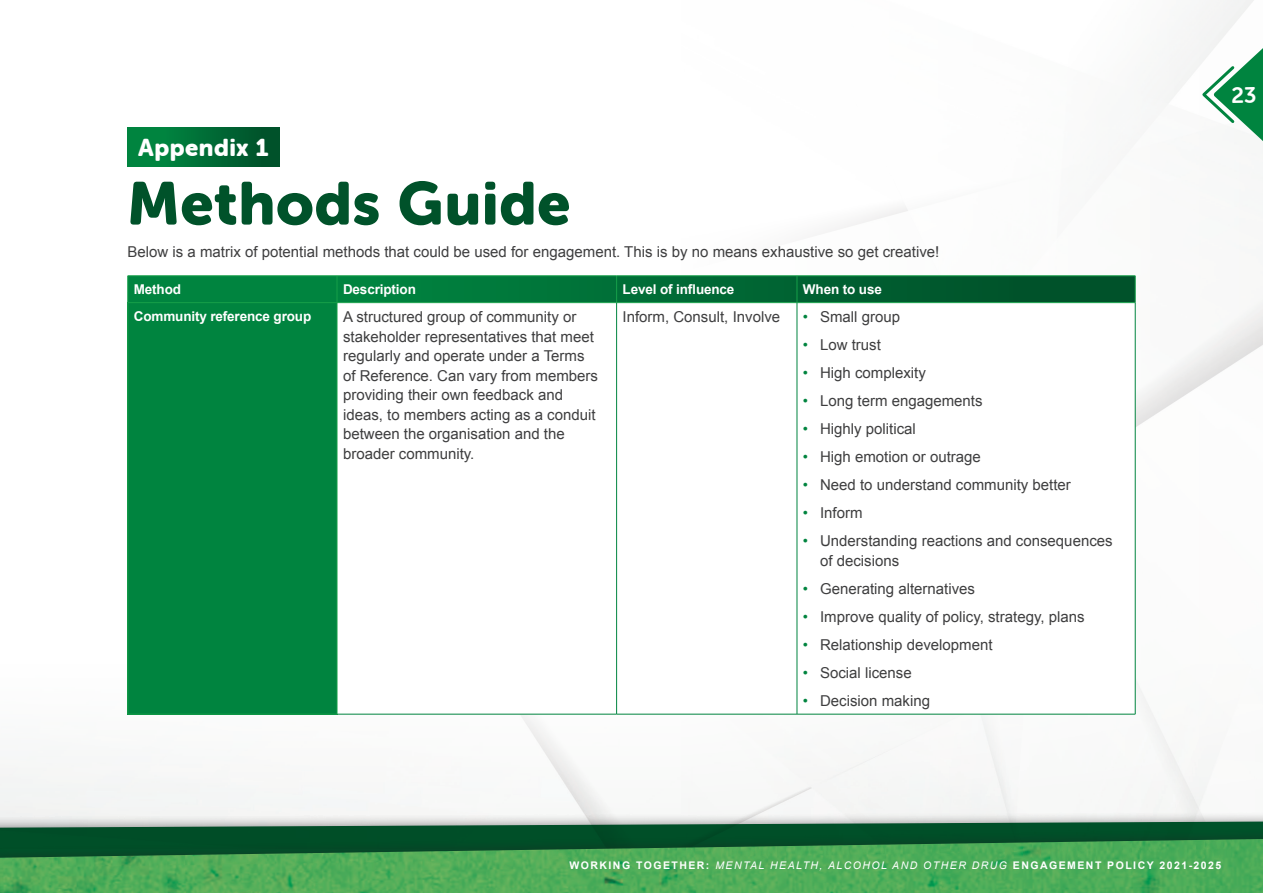
<style>
.page{position:relative;width:1263px;height:893px;background:#fff}
.page>*{position:absolute;margin:0;border:0;box-sizing:border-box;transform-origin:0 0}
.H1_Large_Title{font:60px "Museo Sans Rounded 900";letter-spacing:.015em;color:#00522a}
.H1_Small_Title{font:24px "Museo Sans Rounded 900";letter-spacing:.02em;color:#fff}
.Body{font:15px/19.5px "Arial";color:#3e3e3f}
.H4_white{font:700 13.5px "Arial";letter-spacing:-.01em;color:#fff}
.t1{font:700 10.5px "Arial";letter-spacing:.14em;color:#fff}
.s1{color:#00843f}
.s2{font-weight:400;font-style:italic}
</style>
<div class="page">
<img style="left:680px;top:0;width:583px;height:427px">
<img style="left:0;top:681px;width:1214px;height:107px">
<svg style="left:0;top:788px;width:1263px;height:51px;fill:#f2f3f2"></svg>
<img style="left:0;top:839px;width:1263px;height:54px">
<div style="left:128px;top:128px;width:151px;height:39px;background:linear-gradient(to right,#008e43,#004e29)"></div>
<div style="left:128px;top:303px;width:209px;height:411px;background:#00843f"></div>
<svg style="left:338px;top:303px;width:797px;height:411px"></svg>
<hr style="left:127px;top:303px;width:1px;height:411px;background:#169f49">
<hr style="left:337px;top:303px;width:1px;height:411px;background:#169f49">
<hr style="left:128px;top:714px;width:209px;height:1px;background:#169f49">
<svg style="left:127px;top:276px;width:1009px;height:27px;background:#006e36"></svg>
<hr style="left:128px;top:302px;width:209px;height:1px;background:#169f49">
<hr style="left:337px;top:302px;width:280px;height:1px;background:#169f49">
<hr style="left:617px;top:302px;width:180px;height:1px;background:#169f49">
<hr style="left:797px;top:302px;width:338px;height:1px;background:#169f49">
<hr style="left:616px;top:303px;width:1px;height:411px;background:#00843f">
<hr style="left:797px;top:303px;width:1px;height:411px;background:#00843f">
<hr style="left:1135px;top:303px;width:1px;height:411px;background:#00843f">
<hr style="left:337px;top:714px;width:280px;height:1px;background:#00843f">
<hr style="left:617px;top:714px;width:180px;height:1px;background:#00843f">
<hr style="left:797px;top:714px;width:338px;height:1px;background:#00843f">
<svg style="left:1199px;top:37px;width:64px;height:115px"></svg>
<p class="H1_Small_Title" style="left:138px;top:134px;width:132px">Appendix 1</p>
<p class="H1_Large_Title" style="left:128px;top:169px;width:444px">Methods Guide</p>
<p class="Body" style="left:128px;top:242px;width:813px">Below is a matrix of potential methods that could be used for engagement. This is by no means exhaustive so get creative!</p>
<p class="H4_white" style="left:134px;top:280px;width:49px">Method</p>
<p class="H4_white" style="left:343px;top:280px;width:74px">Description</p>
<p class="H4_white" style="left:623px;top:280px;width:113px">Level of influence</p>
<p class="H4_white" style="left:803px;top:280px;width:80px">When to use</p>
<p class="H4_white" style="left:134px;top:307px;width:179px">Community reference group</p>
<p class="Body" style="left:343px;top:307px;width:257px">A structured group of community or stakeholder representatives that meet regularly and operate under a Terms of Reference. Can vary from members providing their own feedback and ideas, to members acting as a conduit between the organisation and the broader community.</p>
<p class="Body" style="left:623px;top:307px;width:159px">Inform, Consult, Involve</p>
<p class="Body" style="left:803px;top:307px;width:99px"><span class="s1">•</span> Small group</p>
<p class="Body" style="left:803px;top:335px;width:79px"><span class="s1">•</span> Low trust</p>
<p class="Body" style="left:803px;top:363px;width:124px"><span class="s1">•</span> High complexity</p>
<p class="Body" style="left:803px;top:391px;width:181px"><span class="s1">•</span> Long term engagements</p>
<p class="Body" style="left:803px;top:419px;width:114px"><span class="s1">•</span> Highly political</p>
<p class="Body" style="left:803px;top:447px;width:179px"><span class="s1">•</span> High emotion or outrage</p>
<p class="Body" style="left:803px;top:475px;width:269px"><span class="s1">•</span> Need to understand community better</p>
<p class="Body" style="left:803px;top:503px;width:61px"><span class="s1">•</span> Inform</p>
<p class="Body" style="left:820px;top:531px;width:294px;text-indent:-17px"><span class="s1">•</span> Understanding reactions and consequences of decisions</p>
<p class="Body" style="left:803px;top:579px;width:174px"><span class="s1">•</span> Generating alternatives</p>
<p class="Body" style="left:803px;top:607px;width:283px"><span class="s1">•</span> Improve quality of policy, strategy, plans</p>
<p class="Body" style="left:803px;top:635px;width:191px"><span class="s1">•</span> Relationship development</p>
<p class="Body" style="left:803px;top:663px;width:110px"><span class="s1">•</span> Social license</p>
<p class="Body" style="left:803px;top:691px;width:129px"><span class="s1">•</span> Decision making</p>
<p class="t1" style="left:569px;top:859px;width:653px">WORKING TOGETHER: <span class="s2">MENTAL HEALTH, ALCOHOL AND OTHER DRUG</span> ENGAGEMENT POLICY 2021-2025</p>
</div>
